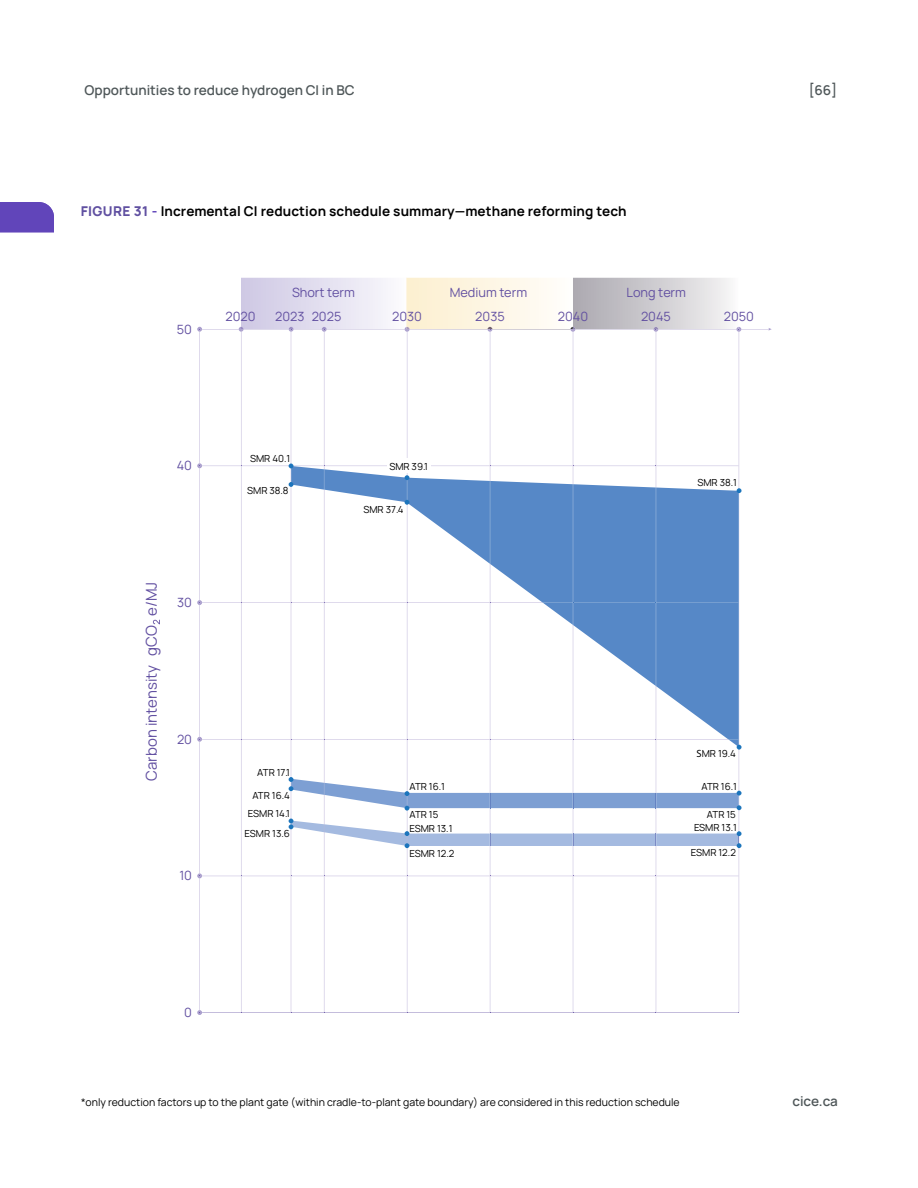
<style>
.page{position:relative;width:918px;height:1188px;background:#fff}
.page>*{position:absolute;margin:0;border:0;box-sizing:border-box;transform-origin:0 0}
.t1{font:15px "Manrope";color:#6250a1}
.t2{font:700 13.5px "Manrope";letter-spacing:.01em;color:#000}
.t3{font:600 13.5px "Manrope";color:#4f5759}
.t4{font:12.75px "Manrope";color:#6250a1}
.t5{font:10.5px "Manrope";color:#000}
.t6{font:9.75px/18.3px "Manrope";color:#000;text-align:center}
.s1{font-weight:800;color:#6050a1}
.s2{font-weight:800;color:#6145ba}
.s3{font-family:"Myriad Pro";font-size:10.5px}
</style>
<div class="page">
<div style="left:0;top:202px;width:54px;height:30px;background:#6145ba"></div>
<svg style="left:153px;top:620px;width:7px;height:4px"></svg>
<svg style="left:197px;top:278px;width:575px;height:737px"></svg>
<div style="left:387px;top:458px;width:44px;height:15px;background:#fff"></div>
<h2 class="t3" style="left:85px;top:81px;width:272px">Opportunities to reduce hydrogen CI in BC</h2>
<h2 class="t3" style="left:809px;top:81px;width:30px">[66]</h2>
<h2 class="t2" style="left:81px;top:201px;width:547px"><span class="s1">FIGURE 31</span> <span class="s2">-</span> Incremental CI reduction schedule summary—methane reforming tech</h2>
<h3 class="t4" style="left:292px;top:284px;width:64px">Short term</h3>
<h3 class="t4" style="left:450px;top:284px;width:79px">Medium term</h3>
<h3 class="t4" style="left:627px;top:284px;width:61px">Long term</h3>
<h3 class="t4" style="left:177px;top:320px;width:17px">50</h3>
<h3 class="t4" style="left:225px;top:308px;width:32px">2020</h3>
<h3 class="t4" style="left:275px;top:308px;width:68px">2023 2025</h3>
<h3 class="t4" style="left:392px;top:308px;width:31px">2030</h3>
<h3 class="t4" style="left:475px;top:308px;width:31px">2035</h3>
<h3 class="t4" style="left:558px;top:308px;width:32px">2040</h3>
<h3 class="t4" style="left:641px;top:308px;width:31px">2045</h3>
<h3 class="t4" style="left:724px;top:308px;width:32px">2050</h3>
<h3 class="t4" style="left:177px;top:457px;width:17px">40</h3>
<h1 class="t1" style="left:141px;top:781px;width:200px;rotate:-90deg">Carbon intensity gCO e/MJ</h1>
<h3 class="t4" style="left:177px;top:593px;width:16px">30</h3>
<h3 class="t4" style="left:177px;top:730px;width:17px">20</h3>
<h3 class="t4" style="left:179px;top:867px;width:14px">10</h3>
<p class="t6" style="left:250px;top:449px;width:42px">SMR 40.1</p>
<p class="t6" style="left:247px;top:481px;width:43px">SMR 38.8</p>
<p class="t6" style="left:257px;top:763px;width:34px">ATR 17.1</p>
<p class="t6" style="left:248px;top:786px;width:44px">ATR 16.4<br>ESMR 14.1</p>
<p class="t6" style="left:245px;top:824px;width:47px">ESMR 13.6</p>
<p class="t6" style="left:389px;top:457px;width:40px">SMR 39.1</p>
<p class="t6" style="left:363px;top:500px;width:42px">SMR 37.4</p>
<p class="t6" style="left:409px;top:777px;width:37px">ATR 16.1</p>
<p class="t6" style="left:409px;top:808px;width:45px;line-height:13.2px;text-align:left">ATR 15<br>ESMR 13.1</p>
<p class="t6" style="left:409px;top:844px;width:46px">ESMR 12.2</p>
<p class="t6" style="left:697px;top:473px;width:41px">SMR 38.1</p>
<p class="t6" style="left:697px;top:744px;width:41px"><span class="s3">S</span>MR 19.4</p>
<p class="t6" style="left:701px;top:777px;width:37px">ATR 16.1</p>
<p class="t6" style="left:694px;top:807px;width:45px;line-height:13.6px;text-align:right">ATR 15<br>ESMR 13.1</p>
<p class="t6" style="left:691px;top:843px;width:46px">ESMR 12.2</p>
<h3 class="t4" style="left:184px;top:1004px;width:9px">0</h3>
<p class="t5" style="left:81px;top:1094px;width:600px">*only reduction factors up to the plant gate (within cradle-to-plant gate boundary) are considered in this reduction schedule</p>
<h2 class="t3" style="left:793px;top:1092px;width:47px">cice.ca</h2>
</div>
